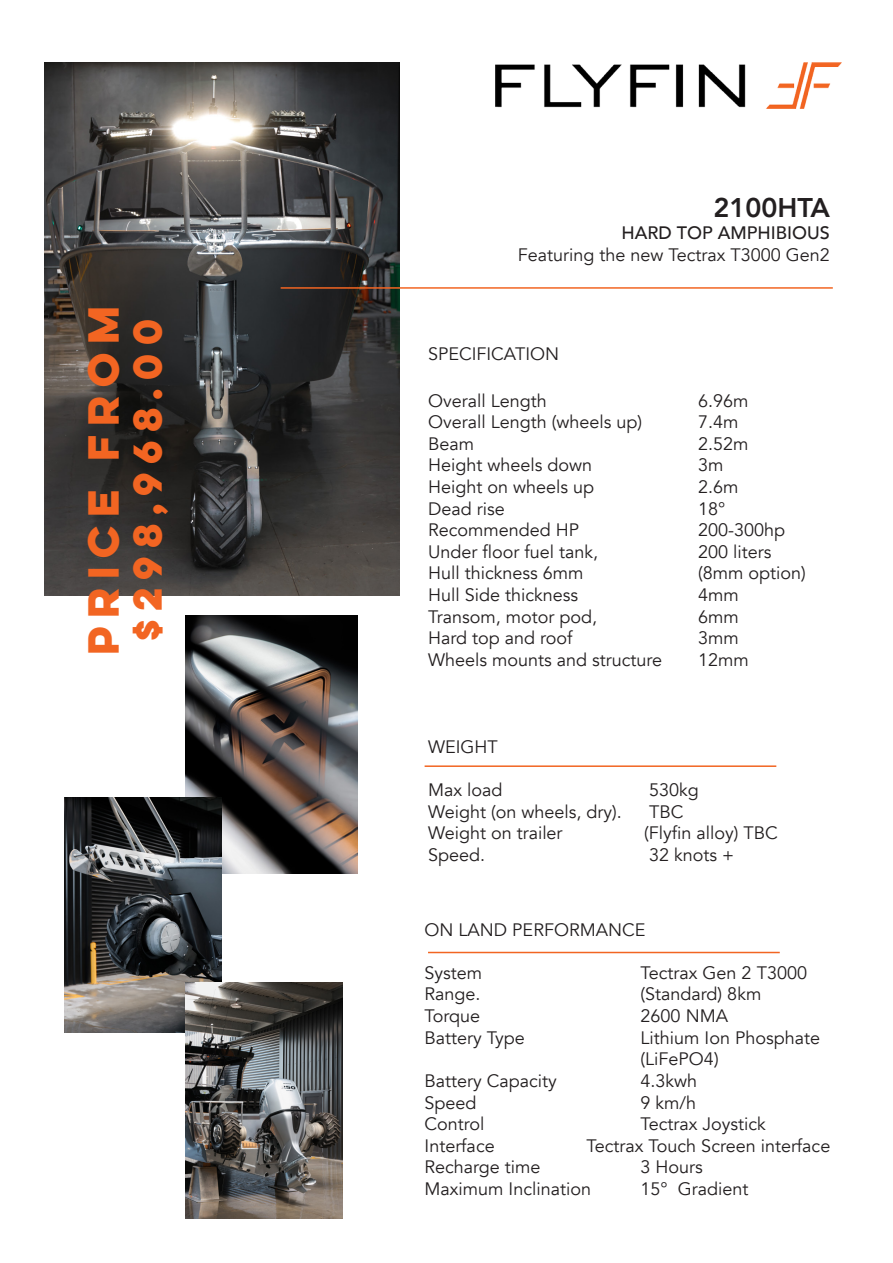
<style>
.page{position:relative;width:893px;height:1263px;background:#fff}
.page>*{position:absolute;margin:0;border:0;box-sizing:border-box;transform-origin:0 0}
.t1{font:700 39px "Lulo Clean W01 One";color:#f26522}
.t2{font:700 36px "Lulo Clean W01 One";color:#f26522}
.t3{font:800 27px "Avenir";color:#231f20}
.t4{font:18px/21.6px "Avenir";color:#231f20}
.t5{font:500 18px "Avenir";color:#231f20}
</style>
<div class="page">
<img style="left:495px;top:63px;width:347px;height:46px">
<hr style="left:425px;top:765px;width:351px;height:2px;background:#f26522">
<hr style="left:428px;top:952px;width:352px;height:1px;background:#f26522">
<img style="left:45px;top:63px;width:355px;height:532px">
<hr style="left:281px;top:287px;width:552px;height:2px;background:#f26522">
<img style="left:186px;top:615px;width:172px;height:258px">
<img style="left:64px;top:797px;width:157px;height:236px">
<img style="left:186px;top:983px;width:157px;height:235px">
<p class="t1" style="left:75px;top:655px;width:360px;rotate:-90deg">Price from</p>
<p class="t2" style="left:122px;top:641px;width:332px;rotate:-90deg">$298,968.00</p>
<p class="t3" style="left:713px;top:187px;width:118px">2100HTA</p>
<p class="t5" style="left:622px;top:217px;width:210px">HARD TOP AMPHIBIOUS</p>
<p class="t4" style="left:518px;top:244px;width:314px">Featuring the new Tectrax T3000 Gen2</p>
<p class="t4" style="left:428px;top:343px;width:133px">SPECIFICATION</p>
<p class="t4" style="left:428px;top:390px;width:120px">Overall Length</p>
<p class="t4" style="left:698px;top:390px;width:52px">6.96m</p>
<p class="t4" style="left:428px;top:411px;width:216px">Overall Length (wheels up)</p>
<p class="t4" style="left:698px;top:411px;width:42px">7.4m</p>
<p class="t4" style="left:428px;top:433px;width:48px">Beam</p>
<p class="t4" style="left:698px;top:433px;width:52px">2.52m</p>
<p class="t4" style="left:428px;top:455px;width:165px">Height wheels down</p>
<p class="t4" style="left:698px;top:455px;width:27px">3m</p>
<p class="t4" style="left:428px;top:476px;width:168px">Height on wheels up</p>
<p class="t4" style="left:698px;top:476px;width:42px">2.6m</p>
<p class="t4" style="left:428px;top:498px;width:78px">Dead rise</p>
<p class="t4" style="left:698px;top:498px;width:29px">18°</p>
<p class="t4" style="left:428px;top:519px;width:153px">Recommended HP</p>
<p class="t4" style="left:698px;top:519px;width:89px">200-300hp</p>
<p class="t4" style="left:428px;top:541px;width:172px">Under floor fuel tank,</p>
<p class="t4" style="left:698px;top:541px;width:75px">200 liters</p>
<p class="t4" style="left:428px;top:563px;width:157px">Hull thickness 6mm</p>
<p class="t4" style="left:698px;top:563px;width:109px">(8mm option)</p>
<p class="t4" style="left:428px;top:584px;width:151px">Hull Side thickness</p>
<p class="t4" style="left:698px;top:584px;width:42px">4mm</p>
<p class="t4" style="left:428px;top:606px;width:171px">Transom, motor pod,</p>
<p class="t4" style="left:698px;top:606px;width:42px">6mm</p>
<p class="t4" style="left:428px;top:627px;width:146px">Hard top and roof</p>
<p class="t4" style="left:698px;top:627px;width:42px">3mm</p>
<p class="t4" style="left:428px;top:649px;width:235px">Wheels mounts and structure</p>
<p class="t4" style="left:698px;top:649px;width:52px">12mm</p>
<p class="t4" style="left:428px;top:736px;width:71px">WEIGHT</p>
<p class="t4" style="left:428px;top:779px;width:76px">Max load</p>
<p class="t4" style="left:649px;top:779px;width:51px">530kg</p>
<p class="t4" style="left:428px;top:801px;width:195px">Weight (on wheels, dry).</p>
<p class="t4" style="left:649px;top:801px;width:36px">TBC</p>
<p class="t4" style="left:428px;top:823px;width:136px">Weight on trailer</p>
<p class="t4" style="left:644px;top:823px;width:135px">(Flyfin alloy) TBC</p>
<p class="t4" style="left:428px;top:844px;width:59px">Speed.</p>
<p class="t4" style="left:649px;top:844px;width:87px">32 knots +</p>
<p class="t4" style="left:425px;top:919px;width:222px">ON LAND PERFORMANCE</p>
<p class="t4" style="left:425px;top:962px;width:59px">System</p>
<p class="t4" style="left:641px;top:962px;width:168px">Tectrax Gen 2 T3000</p>
<p class="t4" style="left:425px;top:984px;width:58px">Range.</p>
<p class="t4" style="left:641px;top:984px;width:122px">(Standard) 8km</p>
<p class="t4" style="left:425px;top:1005px;width:57px">Torque</p>
<p class="t4" style="left:641px;top:1005px;width:89px">2600 NMA</p>
<p class="t4" style="left:425px;top:1027px;width:102px">Battery Type</p>
<p class="t4" style="left:641px;top:1027px;width:181px">Lithium Ion Phosphate (LiFePO4)</p>
<p class="t4" style="left:425px;top:1070px;width:134px">Battery Capacity</p>
<p class="t4" style="left:641px;top:1070px;width:58px">4.3kwh</p>
<p class="t4" style="left:425px;top:1092px;width:54px">Speed</p>
<p class="t4" style="left:641px;top:1092px;width:57px">9 km/h</p>
<p class="t4" style="left:425px;top:1113px;width:61px">Control</p>
<p class="t4" style="left:641px;top:1113px;width:127px">Tectrax Joystick</p>
<p class="t4" style="left:425px;top:1135px;width:72px">Interface</p>
<p class="t4" style="left:587px;top:1135px;width:245px">Tectrax Touch Screen interface</p>
<p class="t4" style="left:425px;top:1156px;width:118px">Recharge time</p>
<p class="t4" style="left:641px;top:1156px;width:64px">3 Hours</p>
<p class="t4" style="left:425px;top:1178px;width:168px">Maximum Inclination</p>
<p class="t4" style="left:641px;top:1178px;width:109px">15° Gradient</p>
</div>
